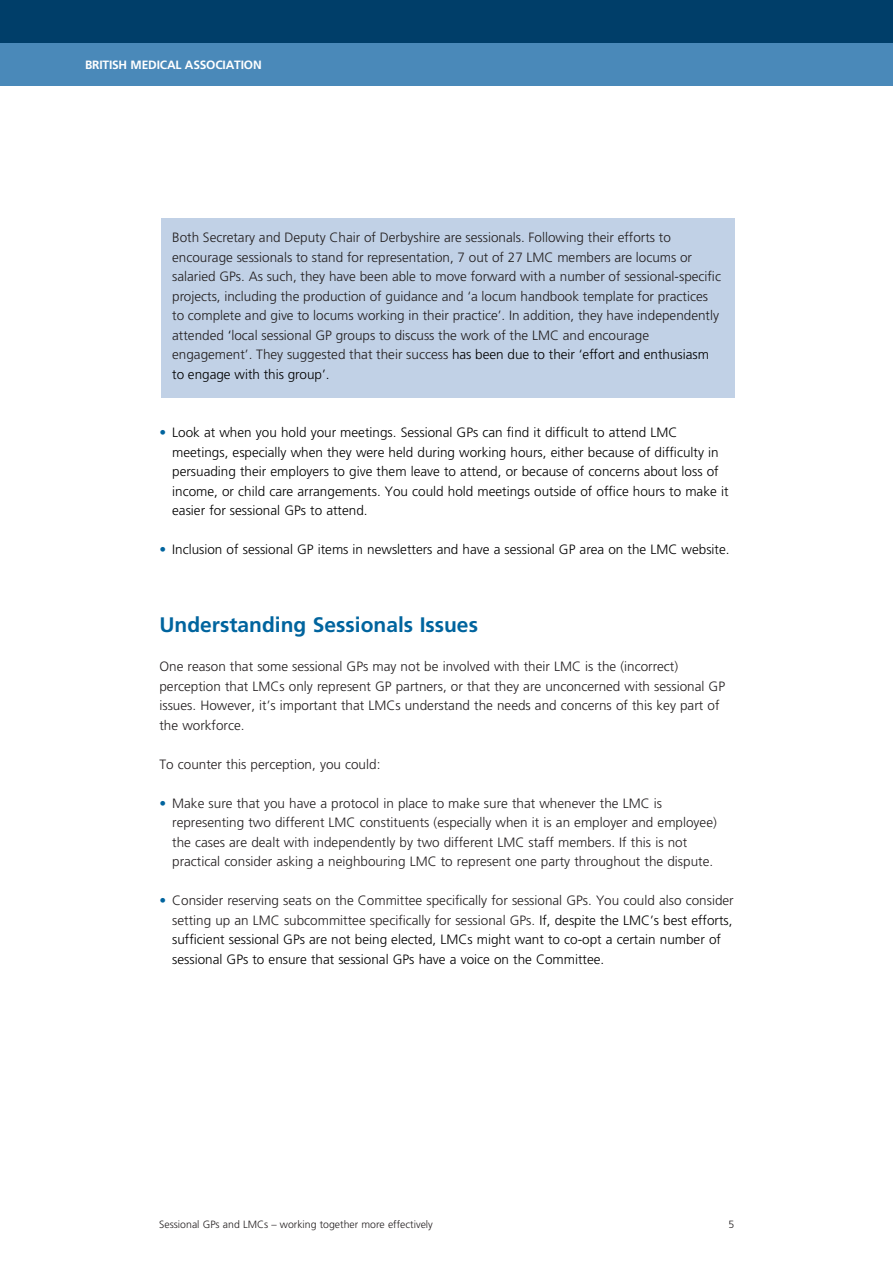
<style>
.page{position:relative;width:893px;height:1263px;background:#fff}
.page>*{position:absolute;margin:0;border:0;box-sizing:border-box;transform-origin:0 0}
.t1{font:700 21px "Frutiger";color:#00649e}
.t2{font:300 13.5px/19.5px "Frutiger";color:#231f20}
.t3{font:300 13.5px/19.5px "Frutiger";color:#000}
.t4{font:700 12px "Frutiger";letter-spacing:-.015em;color:#fff}
.Running_Base_7pt{font:300 10.5px "Frutiger";color:#231f20}
.Folio_Right{font:300 10.5px "Frutiger";color:#231f20}
.s1{color:#000}
.s2{color:#00649e}
.s3{color:#231f20}
</style>
<div class="page">
<div style="left:0;top:0;width:893px;height:85px;background:#4a89b9"></div>
<div style="left:0;top:0;width:893px;height:43px;background:#003e69"></div>
<div style="left:161px;top:218px;width:573px;height:180px;background:#c1d1e6"></div>
<p class="t4" style="left:85px;top:58px;width:178px">BRITISH MEDICAL ASSOCIATION</p>
<p class="t2" style="left:172px;top:228px;width:550px">Both Secretary and Deputy Chair of Derbyshire are sessionals. Following their efforts to encourage sessionals to stand for representation, 7 out of 27 LMC members are locums or salaried GPs. As such, they have been able to move forward with a number of sessional-specific projects, including the production of guidance and ‘a locum handbook template for practices to complete and give to locums working in their practice’. In addition, they have independently attended <span class="s1">‘</span>local sessional GP groups to discuss the work of the LMC and encourage engagement’. They suggested that their success <span class="s1">has been due to their ‘effort and enthusiasm to engage with this group’.</span></p>
<p class="t3" style="left:172px;top:423px;width:558px;text-indent:-13px"><span class="s2">•</span> Look at when you hold your meetings. Sessional GPs can find it difficult to attend LMC meetings, especially when they were held during working hours, either because of difficulty in persuading their employers to give them leave to attend, or because of concerns about loss of income, or child care arrangements. You could hold meetings outside of office hours to make it easier for sessional GPs to attend.</p>
<p class="t3" style="left:159px;top:540px;width:572px"><span class="s2">•</span> Inclusion of sessional GP items in newsletters and have a sessional GP area on the LMC website.</p>
<p class="t1" style="left:159px;top:613px;width:320px">Understanding Sessionals Issues</p>
<p class="t2" style="left:159px;top:657px;width:567px">One reason that some sessional GPs may not be involved with their LMC is the (incorrect) perception that LMCs only represent GP partners, or that they are unconcerned with sessional GP issues. However, it’s important that LMCs understand the needs and concerns of this key part of the workforce.</p>
<p class="t2" style="left:159px;top:755px;width:222px">To counter this perception, you could:</p>
<p class="t2" style="left:172px;top:794px;width:546px;text-indent:-13px"><span class="s2">•</span> Make sure that you have a protocol in place to make sure that whenever the LMC is representing two different LMC constituents (especially when it is an employer and employee) the cases are dealt with independently by two different LMC staff members. If this is not practical consider asking a neighbouring LMC to represent one party throughout the dispute.</p>
<p class="t3" style="left:172px;top:891px;width:563px;text-indent:-13px"><span class="s2">•</span> <span class="s3">Consider reserving seats on the Committee specifically for sessional GPs. You could also consider setting up an LMC subcommittee specifically for sessional GPs.</span> If, despite the LMC’s best efforts, sufficient sessional GPs are not being elected, LMCs might want to co-opt a certain number of sessional GPs to ensure that sessional GPs have a voice on the Committee.</p>
<p class="Running_Base_7pt" style="left:159px;top:1218px;width:275px">Sessional GPs and LMCs – working together more effectively</p>
<p class="Folio_Right" style="left:728px;top:1218px;width:7px">5</p>
</div>
